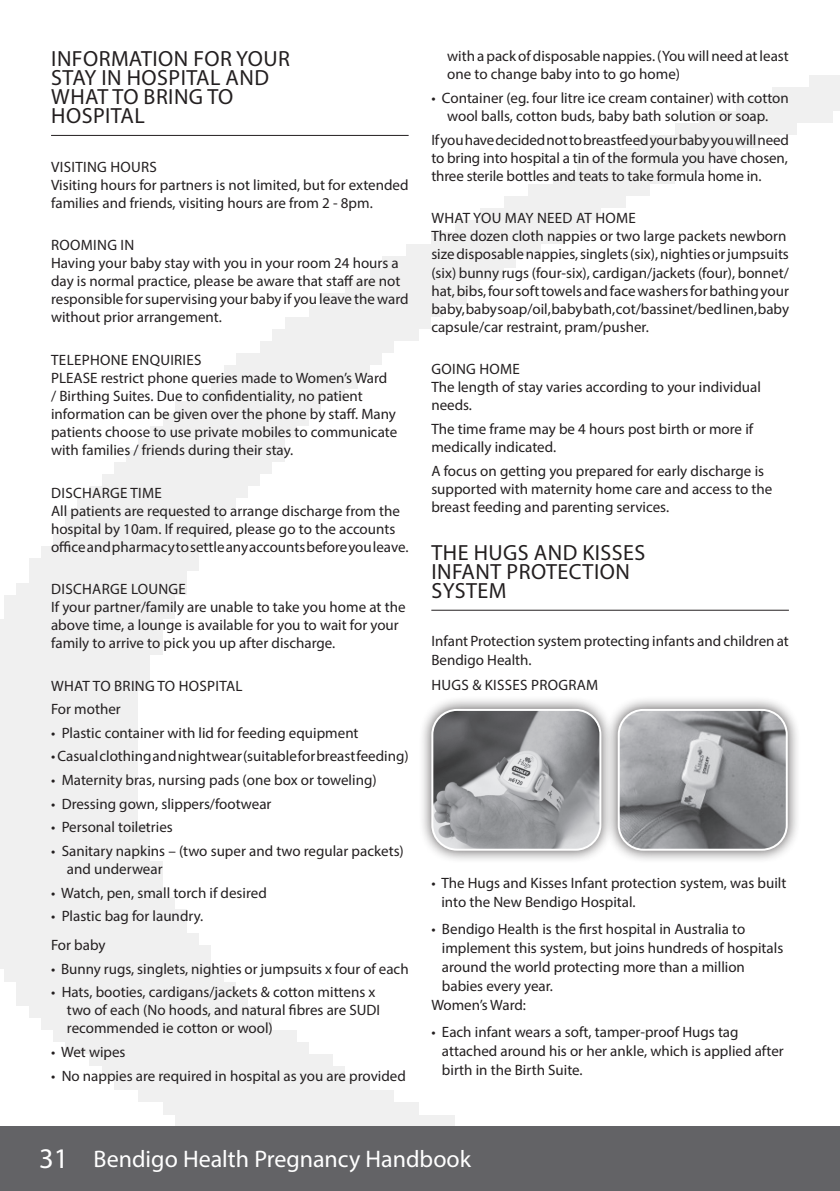
<style>
.page{position:relative;width:840px;height:1191px;background:#fff}
.page>*{position:absolute;margin:0;border:0;box-sizing:border-box;transform-origin:0 0}
.t1{font:24px "Myriad Pro";color:#fff}
.Page_Header{font:22px/19px "Myriad Pro";letter-spacing:.02em;color:#231f20}
.Dot_Points{font:15px/18px "Myriad Pro";color:#231f20}
.sub_heading{font:15px "Myriad Pro";letter-spacing:.02em;color:#231f20}
.Main_body{font:15px/19px "Myriad Pro";color:#231f20}
.Note_text{font:15px "Myriad Pro";color:#231f20}
.s1{font-size:28.6px}
</style>
<div class="page">
<img style="left:0;top:75px;width:839px;height:1051px">
<div style="left:0;top:1126px;width:839px;height:65px;background:#636366"></div>
<hr style="left:51px;top:135px;width:357px;height:1px;background:#231f20">
<hr style="left:431px;top:610px;width:357px;height:1px;background:#231f20">
<div style="left:418px;top:696px;width:196px;height:167px;background:#231f20;opacity:.75"></div>
<img style="left:432px;top:710px;width:168px;height:139px">
<div style="left:431px;top:709px;width:170px;height:141px;border:2px solid #fff;border-radius:25px"></div>
<div style="left:604px;top:696px;width:196px;height:167px;background:#231f20;opacity:.75"></div>
<img style="left:618px;top:710px;width:168px;height:139px">
<div style="left:617px;top:709px;width:170px;height:141px;border:2px solid #fff;border-radius:25px"></div>
<p class="Page_Header" style="left:51px;top:49px;width:240px">INFORMATION FOR YOUR<br>STAY IN HOSPITAL AND<br>WHAT TO BRING TO<br>HOSPITAL</p>
<p class="sub_heading" style="left:51px;top:157px;width:107px">VISITING HOURS</p>
<p class="Dot_Points" style="left:51px;top:175px;width:359px">Visiting hours for partners is not limited, but for extended families and friends, visiting hours are from 2 - 8pm.</p>
<p class="sub_heading" style="left:51px;top:236px;width:85px">ROOMING IN</p>
<p class="Dot_Points" style="left:51px;top:254px;width:359px">Having your baby stay with you in your room 24 hours a day is normal practice, please be aware that staff are not responsible for supervising your baby if you leave the ward without prior arrangement.</p>
<p class="sub_heading" style="left:51px;top:351px;width:152px">TELEPHONE ENQUIRIES</p>
<p class="Dot_Points" style="left:51px;top:369px;width:347px">PLEASE restrict phone queries made to Women’s Ward<br>/ Birthing Suites. Due to confidentiality, no patient information can be given over the phone by staff. Many patients choose to use private mobiles to communicate with families / friends during their stay.</p>
<p class="sub_heading" style="left:51px;top:483px;width:112px">DISCHARGE TIME</p>
<p class="Dot_Points" style="left:51px;top:501px;width:359px">All patients are requested to arrange discharge from the hospital by 10am. If required, please go to the accounts office and pharmacy to settle any accounts before you leave.</p>
<p class="sub_heading" style="left:51px;top:580px;width:136px">DISCHARGE LOUNGE</p>
<p class="Dot_Points" style="left:51px;top:598px;width:356px">If your partner/family are unable to take you home at the above time, a lounge is available for you to wait for your family to arrive to pick you up after discharge.</p>
<p class="sub_heading" style="left:51px;top:677px;width:193px">WHAT TO BRING TO HOSPITAL</p>
<p class="Note_text" style="left:51px;top:699px;width:71px">For mother</p>
<p class="Dot_Points" style="left:51px;top:723px;width:309px">• Plastic container with lid for feeding equipment</p>
<p class="Dot_Points" style="left:51px;top:747px;width:359px">• Casual clothing and nightwear (suitable for breast feeding)</p>
<p class="Dot_Points" style="left:51px;top:771px;width:327px">• Maternity bras, nursing pads (one box or toweling)</p>
<p class="Dot_Points" style="left:51px;top:794px;width:222px">• Dressing gown, slippers/footwear</p>
<p class="Dot_Points" style="left:51px;top:818px;width:123px">• Personal toiletries</p>
<p class="Dot_Points" style="left:67px;top:842px;width:338px;text-indent:-16px">• Sanitary napkins – (two super and two regular packets) and underwear</p>
<p class="Dot_Points" style="left:51px;top:883px;width:217px">• Watch, pen, small torch if desired</p>
<p class="Dot_Points" style="left:51px;top:907px;width:154px">• Plastic bag for laundry.</p>
<p class="Note_text" style="left:51px;top:935px;width:56px">For baby</p>
<p class="Dot_Points" style="left:51px;top:959px;width:359px">• Bunny rugs, singlets, nighties or jumpsuits x four of each</p>
<p class="Dot_Points" style="left:67px;top:983px;width:314px;text-indent:-16px">• Hats, booties, cardigans/jackets &amp; cotton mittens x two of each (No hoods, and natural fibres are SUDI recommended ie cotton or wool)</p>
<p class="Dot_Points" style="left:51px;top:1043px;width:76px">• Wet wipes</p>
<p class="Dot_Points" style="left:51px;top:1066px;width:356px">• No nappies are required in hospital as you are provided</p>
<p class="Dot_Points" style="left:447px;top:47px;width:343px">with a pack of disposable nappies. (You will need at least one to change baby into to go home)</p>
<p class="Dot_Points" style="left:431px;top:89px;width:359px;text-align:center">• Container (eg. four litre ice cream container) with cotton wool balls, cotton buds, baby bath solution or soap.</p>
<p class="Dot_Points" style="left:431px;top:130px;width:359px;text-align:justify">If you have decided not to breastfeed your baby you will need to bring into hospital a tin of the formula you have chosen, three sterile bottles and teats to take formula home in.</p>
<p class="sub_heading" style="left:431px;top:209px;width:206px">WHAT YOU MAY NEED AT HOME</p>
<p class="Dot_Points" style="left:431px;top:227px;width:359px">Three dozen cloth nappies or two large packets newborn size disposable nappies, singlets (six), nighties or jumpsuits (six) bunny rugs (four-six), cardigan/jackets (four), bonnet/ hat, bibs, four soft towels and face washers for bathing your baby, baby soap/oil, baby bath, cot/bassinet/bed linen, baby capsule/car restraint, pram/pusher.</p>
<p class="sub_heading" style="left:431px;top:360px;width:90px">GOING HOME</p>
<p class="Dot_Points" style="left:431px;top:378px;width:331px">The length of stay varies according to your individual needs.</p>
<p class="Dot_Points" style="left:431px;top:419px;width:323px">The time frame may be 4 hours post birth or more if medically indicated.</p>
<p class="Dot_Points" style="left:431px;top:461px;width:342px">A focus on getting you prepared for early discharge is supported with maternity home care and access to the breast feeding and parenting services.</p>
<p class="Page_Header" style="left:431px;top:543px;width:215px">THE HUGS AND KISSES<br>INFANT PROTECTION<br>SYSTEM</p>
<p class="Main_body" style="left:431px;top:631px;width:359px">Infant Protection system protecting infants and children at<br>Bendigo Health.</p>
<p class="sub_heading" style="left:431px;top:675px;width:168px">HUGS &amp; KISSES PROGRAM</p>
<p class="Dot_Points" style="left:441px;top:873px;width:346px;line-height:19px;text-indent:-10px">• The Hugs and Kisses Infant protection system, was built into the New Bendigo Hospital.</p>
<p class="Dot_Points" style="left:441px;top:919px;width:343px;line-height:19px;text-indent:-11px">• Bendigo Health is the first hospital in Australia to implement this system, but joins hundreds of hospitals around the world protecting more than a million babies every year.</p>
<p class="Main_body" style="left:431px;top:995px;width:96px">Women’s Ward:</p>
<p class="Dot_Points" style="left:441px;top:1022px;width:343px;line-height:19px;text-indent:-11px">• Each infant wears a soft, tamper-proof Hugs tag attached around his or her ankle, which is applied after birth in the Birth Suite.</p>
<h1 class="t1" style="left:39px;top:1144px;width:433px"><span class="s1">31</span> Bendigo Health Pregnancy Handbook</h1>
</div>
